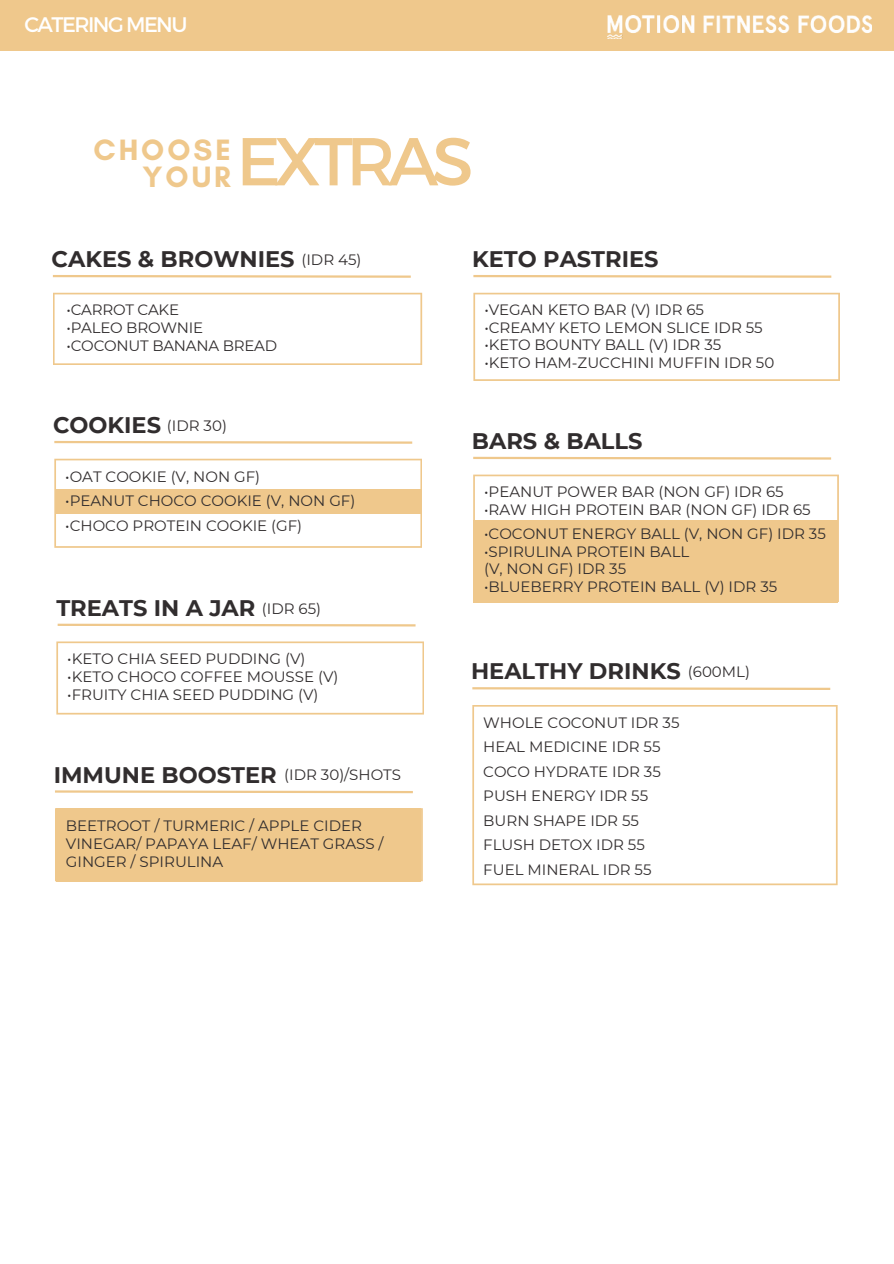
<style>
.page{position:relative;width:894px;height:1264px;background:#fff}
.page>*{position:absolute;margin:0;border:0;box-sizing:border-box;transform-origin:0 0}
.t1{font:67.5px "Montserrat";letter-spacing:-.1em;color:#efc88c}
.t2{font:700 30px/27px "Glacial Indifference";letter-spacing:.1em;color:#efc88c;text-align:right}
.t3{font:700 22.5px "Montserrat";color:#312d2e}
.t4{font:21px "Montserrat";letter-spacing:-.075em;color:#fff}
.t5{font:15px/24.5px "Montserrat";color:#312d2e}
</style>
<div class="page">
<div style="left:0;top:0;width:893px;height:51px;background:#efc88c"></div>
<img style="left:607px;top:15px;width:263px;height:24px">
<svg style="left:52px;top:275px;width:359px;height:3px"></svg>
<svg style="left:53px;top:293px;width:369px;height:72px"></svg>
<svg style="left:54px;top:441px;width:359px;height:3px"></svg>
<svg style="left:54px;top:458px;width:368px;height:90px"></svg>
<div style="left:56px;top:488px;width:364px;height:25px;background:#efc88c"></div>
<svg style="left:473px;top:275px;width:359px;height:3px"></svg>
<svg style="left:473px;top:293px;width:366px;height:88px"></svg>
<svg style="left:473px;top:456px;width:359px;height:4px"></svg>
<svg style="left:473px;top:474px;width:365px;height:128px"></svg>
<div style="left:473px;top:520px;width:364px;height:82px;background:#efc88c"></div>
<svg style="left:472px;top:687px;width:359px;height:3px"></svg>
<svg style="left:472px;top:705px;width:365px;height:180px"></svg>
<svg style="left:57px;top:623px;width:359px;height:4px"></svg>
<svg style="left:56px;top:641px;width:368px;height:73px"></svg>
<svg style="left:55px;top:790px;width:358px;height:4px"></svg>
<div style="left:55px;top:808px;width:367px;height:73px;background:#efc88c"></div>
<h3 class="t4" style="left:24px;top:11px;width:165px">CATERING MENU</h3>
<h2 class="t2" style="left:93px;top:136px;width:139px">CHOOSE<br>YOUR</h2>
<h1 class="t1" style="left:236px;top:120px;width:238px">EXTRAS</h1>
<h3 class="t3" style="left:52px;top:243px;width:244px">CAKES &amp; BROWNIES</h3>
<p class="t5" style="left:301px;top:247px;width:61px">(IDR 45)</p>
<p class="t5" style="left:66px;top:297px;width:114px">•CARROT CAKE</p>
<p class="t5" style="left:66px;top:315px;width:138px">•PALEO BROWNIE</p>
<p class="t5" style="left:66px;top:333px;width:212px">•COCONUT BANANA BREAD</p>
<h3 class="t3" style="left:53px;top:409px;width:109px">COOKIES</h3>
<p class="t5" style="left:167px;top:413px;width:61px">(IDR 30)</p>
<p class="t5" style="left:65px;top:463px;width:196px">•OAT COOKIE (V, NON GF)</p>
<p class="t5" style="left:65px;top:488px;width:291px">•PEANUT CHOCO COOKIE (V, NON GF)</p>
<p class="t5" style="left:65px;top:512px;width:238px">•CHOCO PROTEIN COOKIE (GF)</p>
<h3 class="t3" style="left:56px;top:591px;width:200px">TREATS IN A JAR</h3>
<p class="t5" style="left:262px;top:595px;width:61px">(IDR 65)</p>
<p class="t5" style="left:67px;top:646px;width:239px">•KETO CHIA SEED PUDDING (V)</p>
<p class="t5" style="left:67px;top:664px;width:272px">•KETO CHOCO COFFEE MOUSSE (V)</p>
<p class="t5" style="left:67px;top:682px;width:252px">•FRUITY CHIA SEED PUDDING (V)</p>
<h3 class="t3" style="left:54px;top:758px;width:224px">IMMUNE BOOSTER</h3>
<p class="t5" style="left:284px;top:762px;width:118px">(IDR 30)/SHOTS</p>
<p class="t5" style="left:66px;top:816px;width:319px;line-height:18px">BEETROOT / TURMERIC / APPLE CIDER<br>VINEGAR/ PAPAYA LEAF/ WHEAT GRASS /<br>GINGER / SPIRULINA</p>
<h3 class="t3" style="left:472px;top:243px;width:188px">KETO PASTRIES</h3>
<p class="t5" style="left:484px;top:297px;width:221px">•VEGAN KETO BAR (V) IDR 65</p>
<p class="t5" style="left:484px;top:315px;width:280px">•CREAMY KETO LEMON SLICE IDR 55</p>
<p class="t5" style="left:484px;top:332px;width:238px">•KETO BOUNTY BALL (V) IDR 35</p>
<p class="t5" style="left:484px;top:350px;width:291px">•KETO HAM-ZUCCHINI MUFFIN IDR 50</p>
<h3 class="t3" style="left:472px;top:425px;width:172px">BARS &amp; BALLS</h3>
<p class="t5" style="left:484px;top:479px;width:301px">•PEANUT POWER BAR (NON GF) IDR 65</p>
<p class="t5" style="left:484px;top:496px;width:328px">•RAW HIGH PROTEIN BAR (NON GF) IDR 65</p>
<p class="t5" style="left:484px;top:521px;width:343px">•COCONUT ENERGY BALL (V, NON GF) IDR 35</p>
<p class="t5" style="left:484px;top:542px;width:207px;line-height:17.5px">•SPIRULINA PROTEIN BALL (V, NON GF) IDR 35</p>
<p class="t5" style="left:484px;top:573px;width:294px">•BLUEBERRY PROTEIN BALL (V) IDR 35</p>
<h3 class="t3" style="left:471px;top:655px;width:211px">HEALTHY DRINKS</h3>
<p class="t5" style="left:687px;top:659px;width:64px">(600ML)</p>
<p class="t5" style="left:483px;top:709px;width:198px">WHOLE COCONUT IDR 35<br>HEAL MEDICINE IDR 55<br>COCO HYDRATE IDR 35<br>PUSH ENERGY IDR 55<br>BURN SHAPE IDR 55<br>FLUSH DETOX IDR 55<br>FUEL MINERAL IDR 55</p>
</div>
